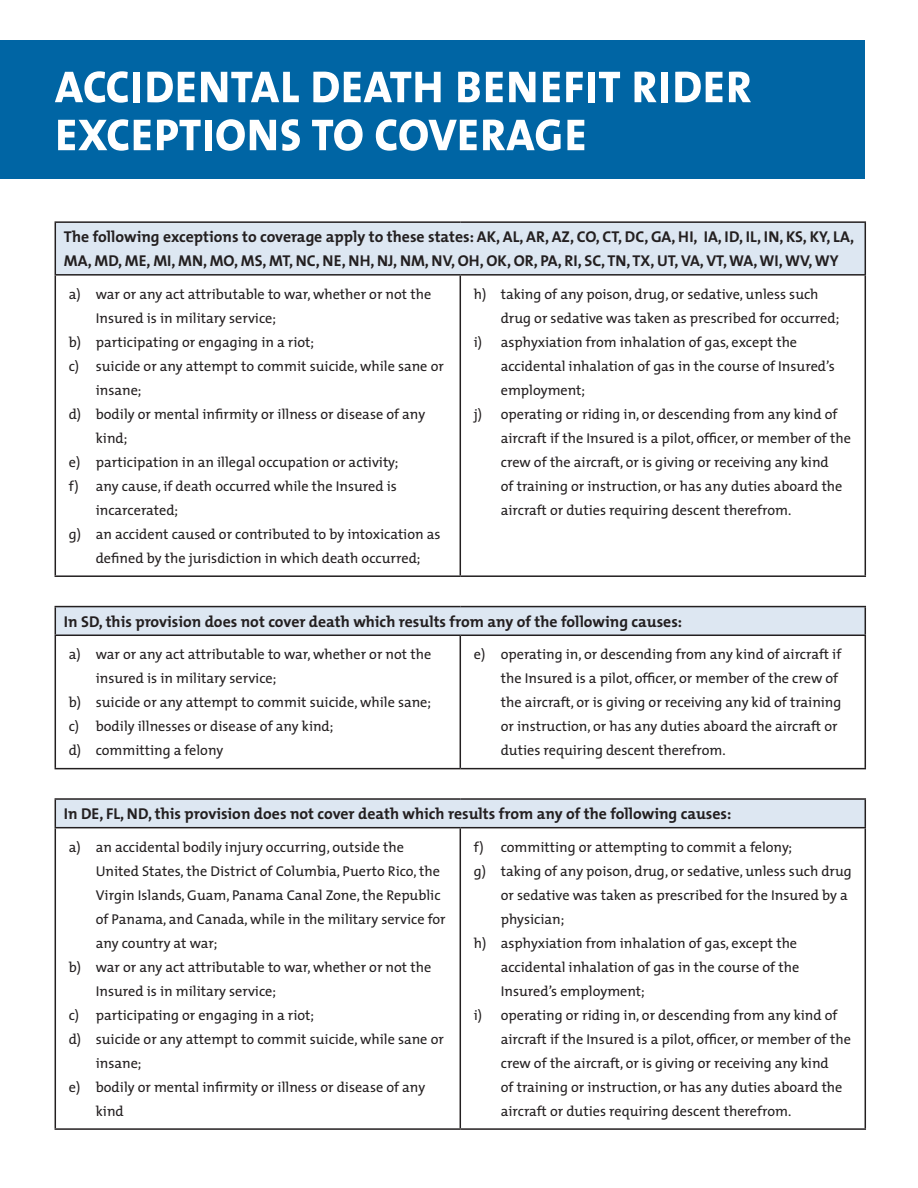
<style>
.page{position:relative;width:918px;height:1188px;background:#fff}
.page>*{position:absolute;margin:0;border:0;box-sizing:border-box;transform-origin:0 0}
.t1{font:58.5px/48px "The Mix Bold Caps";letter-spacing:-.02em;color:#fff;scale:.9 1}
.t2{font:700 15.75px/24px "The Mix";color:#231f20}
.t3{font:14.25px/24px "The Mix";color:#231f20}
</style>
<div class="page">
<svg style="left:55px;top:223px;width:810px;height:604px"></svg>
<hr style="left:55px;top:221px;width:405px;height:2px;background:#231f20">
<hr style="left:55px;top:223px;width:1px;height:51px;background:#231f20">
<hr style="left:460px;top:221px;width:406px;height:2px;background:#231f20">
<hr style="left:865px;top:223px;width:1px;height:51px;background:#231f20">
<hr style="left:55px;top:274px;width:405px;height:2px;background:#231f20">
<hr style="left:55px;top:276px;width:1px;height:299px;background:#231f20">
<hr style="left:460px;top:274px;width:406px;height:2px;background:#231f20">
<hr style="left:460px;top:276px;width:1px;height:299px;background:#231f20">
<hr style="left:865px;top:276px;width:1px;height:299px;background:#231f20">
<hr style="left:55px;top:575px;width:405px;height:2px;background:#231f20">
<hr style="left:460px;top:575px;width:406px;height:2px;background:#231f20">
<hr style="left:55px;top:606px;width:405px;height:1px;background:#231f20">
<svg style="left:55px;top:607px;width:1px;height:28px"></svg>
<hr style="left:460px;top:606px;width:406px;height:1px;background:#231f20">
<svg style="left:865px;top:607px;width:1px;height:28px"></svg>
<hr style="left:55px;top:635px;width:405px;height:1px;background:#231f20">
<hr style="left:55px;top:636px;width:1px;height:132px;background:#231f20">
<hr style="left:460px;top:635px;width:406px;height:1px;background:#231f20">
<hr style="left:460px;top:636px;width:1px;height:132px;background:#231f20">
<hr style="left:865px;top:636px;width:1px;height:132px;background:#231f20">
<hr style="left:55px;top:768px;width:405px;height:1px;background:#231f20">
<hr style="left:460px;top:768px;width:406px;height:1px;background:#231f20">
<hr style="left:55px;top:798px;width:405px;height:2px;background:#231f20">
<svg style="left:55px;top:800px;width:1px;height:27px"></svg>
<hr style="left:460px;top:798px;width:406px;height:2px;background:#231f20">
<svg style="left:865px;top:800px;width:1px;height:27px"></svg>
<hr style="left:55px;top:827px;width:405px;height:1px;background:#231f20">
<hr style="left:55px;top:828px;width:1px;height:300px;background:#231f20">
<hr style="left:460px;top:827px;width:406px;height:1px;background:#231f20">
<hr style="left:460px;top:828px;width:1px;height:300px;background:#231f20">
<hr style="left:865px;top:828px;width:1px;height:300px;background:#231f20">
<hr style="left:55px;top:1128px;width:405px;height:2px;background:#231f20">
<hr style="left:460px;top:1128px;width:406px;height:2px;background:#231f20">
<div style="left:0;top:40px;width:865px;height:139px;background:#0065a4"></div>
<p class="t1" style="left:54px;top:57px;width:777px">accidental death benefit rider exceptions to coverage</p>
<p class="t2" style="left:64px;top:224px;width:792px">The following exceptions to coverage apply to these states: AK, AL, AR, AZ, CO, CT, DC, GA, HI, IA, ID, IL, IN, KS, KY, LA,<br>MA, MD, ME, MI, MN, MO, MS, MT, NC, NE, NH, NJ, NM, NV, OH, OK, OR, PA, RI, SC, TN, TX, UT, VA, VT, WA, WI, WV, WY</p>
<p class="t3" style="left:96px;top:281px;width:337px;text-indent:-27px">a) war or any act attributable to war, whether or not the<br>Insured is in military service;</p>
<p class="t3" style="left:69px;top:329px;width:247px">b) participating or engaging in a riot;</p>
<p class="t3" style="left:96px;top:353px;width:350px;text-indent:-27px">c) suicide or any attempt to commit suicide, while sane or insane;</p>
<p class="t3" style="left:96px;top:401px;width:331px;text-indent:-27px">d) bodily or mental infirmity or illness or disease of any kind;</p>
<p class="t3" style="left:69px;top:449px;width:331px">e) participation in an illegal occupation or activity;</p>
<p class="t3" style="left:96px;top:473px;width:303px;text-indent:-27px">f) any cause, if death occurred while the Insured is incarcerated;</p>
<p class="t3" style="left:69px;top:521px;width:373px;text-align:center">g) an accident caused or contributed to by intoxication as defined by the jurisdiction in which death occurred;</p>
<p class="t3" style="left:501px;top:281px;width:340px;text-indent:-27px">h) taking of any poison, drug, or sedative, unless such drug or sedative was taken as prescribed for occurred;</p>
<p class="t3" style="left:501px;top:329px;width:335px;text-indent:-27px">i) asphyxiation from inhalation of gas, except the accidental inhalation of gas in the course of Insured’s employment;</p>
<p class="t3" style="left:501px;top:401px;width:352px;text-indent:-27px">j) operating or riding in, or descending from any kind of aircraft if the Insured is a pilot, officer, or member of the crew of the aircraft, or is giving or receiving any kind<br>of training or instruction, or has any duties aboard the aircraft or duties requiring descent therefrom.</p>
<p class="t2" style="left:64px;top:609px;width:620px">In SD, this provision does not cover death which results from any of the following causes:</p>
<p class="t3" style="left:96px;top:642px;width:337px;text-indent:-27px">a) war or any act attributable to war, whether or not the insured is in military service;</p>
<p class="t3" style="left:69px;top:690px;width:364px">b) suicide or any attempt to commit suicide, while sane;</p>
<p class="t3" style="left:69px;top:714px;width:266px">c) bodily illnesses or disease of any kind;</p>
<p class="t3" style="left:69px;top:738px;width:156px">d) committing a felony</p>
<p class="t3" style="left:501px;top:642px;width:342px;text-indent:-27px">e) operating in, or descending from any kind of aircraft if the Insured is a pilot, officer, or member of the crew of the aircraft, or is giving or receiving any kid of training or instruction, or has any duties aboard the aircraft or duties requiring descent therefrom.</p>
<p class="t2" style="left:64px;top:801px;width:669px">In DE, FL, ND, this provision does not cover death which results from any of the following causes:</p>
<p class="t3" style="left:96px;top:834px;width:351px;text-indent:-27px">a) an accidental bodily injury occurring, outside the United States, the District of Columbia, Puerto Rico, the Virgin Islands, Guam, Panama Canal Zone, the Republic of Panama, and Canada, while in the military service for any country at war;</p>
<p class="t3" style="left:96px;top:954px;width:337px;text-indent:-27px">b) war or any act attributable to war, whether or not the<br>Insured is in military service;</p>
<p class="t3" style="left:69px;top:1002px;width:247px">c) participating or engaging in a riot;</p>
<p class="t3" style="left:96px;top:1026px;width:350px;text-indent:-27px">d) suicide or any attempt to commit suicide, while sane or insane;</p>
<p class="t3" style="left:96px;top:1074px;width:331px;text-indent:-27px">e) bodily or mental infirmity or illness or disease of any kind</p>
<p class="t3" style="left:474px;top:834px;width:320px">f) committing or attempting to commit a felony;</p>
<p class="t3" style="left:501px;top:858px;width:353px;text-indent:-27px">g) taking of any poison, drug, or sedative, unless such drug or sedative was taken as prescribed for the Insured by a physician;</p>
<p class="t3" style="left:501px;top:930px;width:300px;text-indent:-27px">h) asphyxiation from inhalation of gas, except the accidental inhalation of gas in the course of the<br>Insured’s employment;</p>
<p class="t3" style="left:501px;top:1002px;width:352px;text-indent:-27px">i) operating or riding in, or descending from any kind of aircraft if the Insured is a pilot, officer, or member of the crew of the aircraft, or is giving or receiving any kind<br>of training or instruction, or has any duties aboard the aircraft or duties requiring descent therefrom.</p>
</div>
